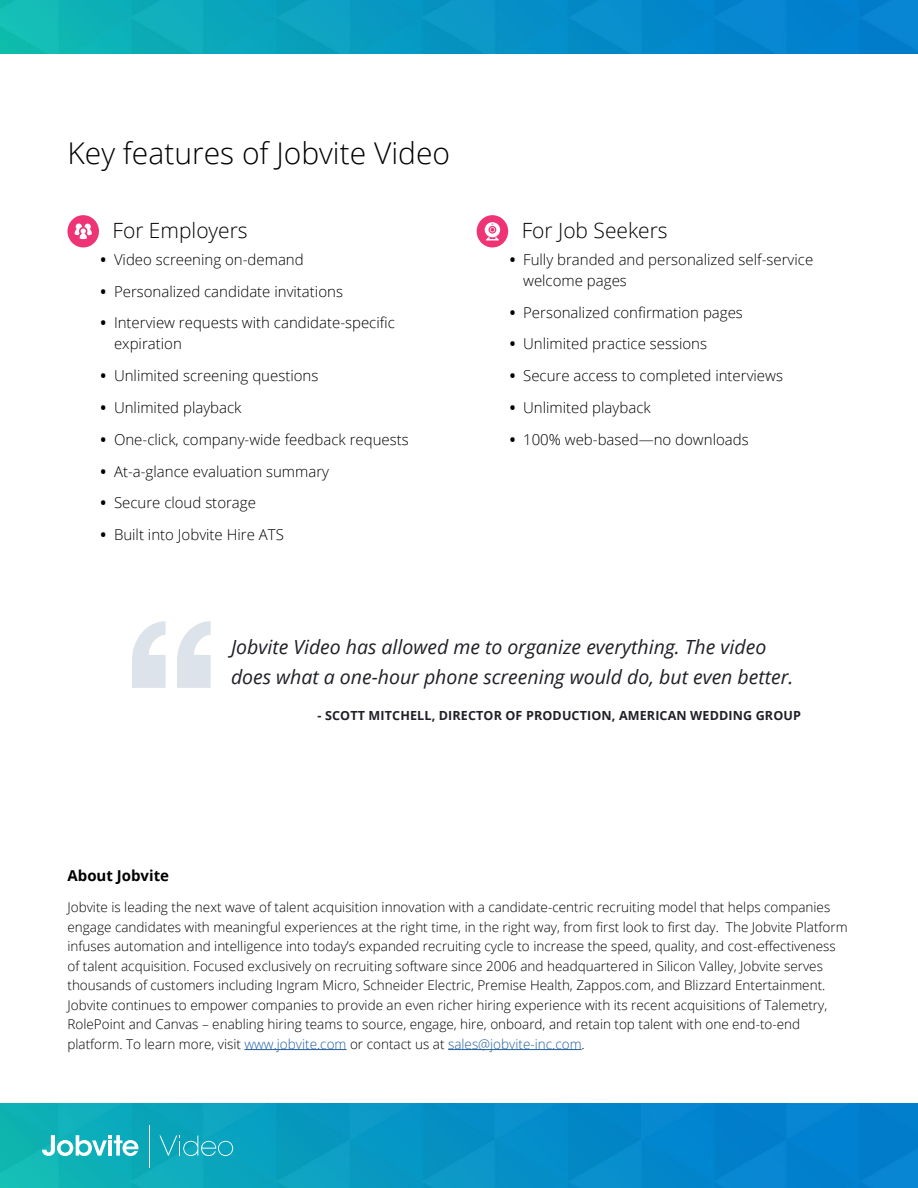
<style>
.page{position:relative;width:918px;height:1188px;background:#fff}
.page>*{position:absolute;margin:0;border:0;box-sizing:border-box;transform-origin:0 0}
.t1{font:300 30px "Open Sans";color:#000}
.t2{font:300 21px "Open Sans";color:#000}
.t3{font:italic 19.5px/30px "Open Sans";color:#202028}
.t4{font:300 15px/21px "Open Sans";color:#000}
.t5{font:700 15px "Open Sans";color:#000}
.t6{font:300 13.5px/19.5px "Open Sans";color:#000}
.t7{font:700 12.6px "Open Sans";letter-spacing:.01em;color:#202028}
.s1{font-weight:700}
.s2{color:#215e9e}
</style>
<div class="page">
<img style="left:0;top:1104px;width:918px;height:84px">
<img style="left:0;top:0;width:918px;height:54px">
<svg style="left:42px;top:1135px;width:97px;height:21px"></svg>
<hr style="left:149px;top:1125px;width:1px;height:42px;background:#fff">
<svg style="left:159px;top:1136px;width:74px;height:20px"></svg>
<div style="left:67px;top:215px;width:32px;height:32px;background:#ee3475;border-radius:50%"></div>
<svg style="left:75px;top:224px;width:17px;height:15px"></svg>
<hr style="left:244px;top:1049px;width:103px;height:1px;background:#215e9e">
<hr style="left:448px;top:1049px;width:134px;height:1px;background:#215e9e">
<div style="left:477px;top:215px;width:31px;height:32px;background:#ee3475;border-radius:50%"></div>
<svg style="left:485px;top:222px;width:15px;height:18px"></svg>
<svg style="left:132px;top:621px;width:79px;height:67px"></svg>
<h1 class="t1" style="left:68px;top:132px;width:384px">Key features of Jobvite Video</h1>
<h2 class="t2" style="left:112px;top:216px;width:137px">For Employers</h2>
<p class="t4" style="left:100px;top:249px;width:205px"><span class="s1">•</span> Video screening on-demand</p>
<p class="t4" style="left:100px;top:280px;width:244px"><span class="s1">•</span> Personalized candidate invitations</p>
<p class="t4" style="left:114px;top:312px;width:282px;text-indent:-14px"><span class="s1">•</span> Interview requests with candidate-specific expiration</p>
<p class="t4" style="left:100px;top:365px;width:219px"><span class="s1">•</span> Unlimited screening questions</p>
<p class="t4" style="left:100px;top:397px;width:143px"><span class="s1">•</span> Unlimited playback</p>
<p class="t4" style="left:100px;top:429px;width:310px"><span class="s1">•</span> One-click, company-wide feedback requests</p>
<p class="t4" style="left:100px;top:460px;width:230px"><span class="s1">•</span> At-a-glance evaluation summary</p>
<p class="t4" style="left:100px;top:492px;width:157px"><span class="s1">•</span> Secure cloud storage</p>
<p class="t4" style="left:100px;top:524px;width:185px"><span class="s1">•</span> Built into Jobvite Hire ATS</p>
<h2 class="t2" style="left:522px;top:216px;width:148px">For Job Seekers</h2>
<p class="t4" style="left:523px;top:249px;width:292px;text-indent:-14px"><span class="s1">•</span> Fully branded and personalized self-service welcome pages</p>
<p class="t4" style="left:510px;top:301px;width:235px"><span class="s1">•</span> Personalized confirmation pages</p>
<p class="t4" style="left:510px;top:333px;width:199px"><span class="s1">•</span> Unlimited practice sessions</p>
<p class="t4" style="left:510px;top:365px;width:275px"><span class="s1">•</span> Secure access to completed interviews</p>
<p class="t4" style="left:510px;top:397px;width:143px"><span class="s1">•</span> Unlimited playback</p>
<p class="t4" style="left:510px;top:429px;width:241px"><span class="s1">•</span> 100% web-based—no downloads</p>
<h3 class="t3" style="left:231px;top:631px;width:564px">Jobvite Video has allowed me to organize everything. The video does what a one-hour phone screening would do, but even better.</h3>
<p class="t7" style="left:318px;top:706px;width:485px">- SCOTT MITCHELL, DIRECTOR OF PRODUCTION, AMERICAN WEDDING GROUP</p>
<p class="t5" style="left:68px;top:865px;width:103px">About Jobvite</p>
<p class="t6" style="left:68px;top:897px;width:782px">Jobvite is leading the next wave of talent acquisition innovation with a candidate-centric recruiting model that helps companies engage candidates with meaningful experiences at the right time, in the right way, from first look to first day. The Jobvite Platform infuses automation and intelligence into today’s expanded recruiting cycle to increase the speed, quality, and cost-effectiveness of talent acquisition. Focused exclusively on recruiting software since 2006 and headquartered in Silicon Valley, Jobvite serves thousands of customers including Ingram Micro, Schneider Electric, Premise Health, Zappos.com, and Blizzard Entertainment.<br>Jobvite continues to empower companies to provide an even richer hiring experience with its recent acquisitions of Talemetry, RolePoint and Canvas – enabling hiring teams to source, engage, hire, onboard, and retain top talent with one end-to-end platform. To learn more, visit <span class="s2">www.jobvite.com</span> or contact us at <span class="s2">sales@jobvite-inc.com</span>.</p>
</div>
